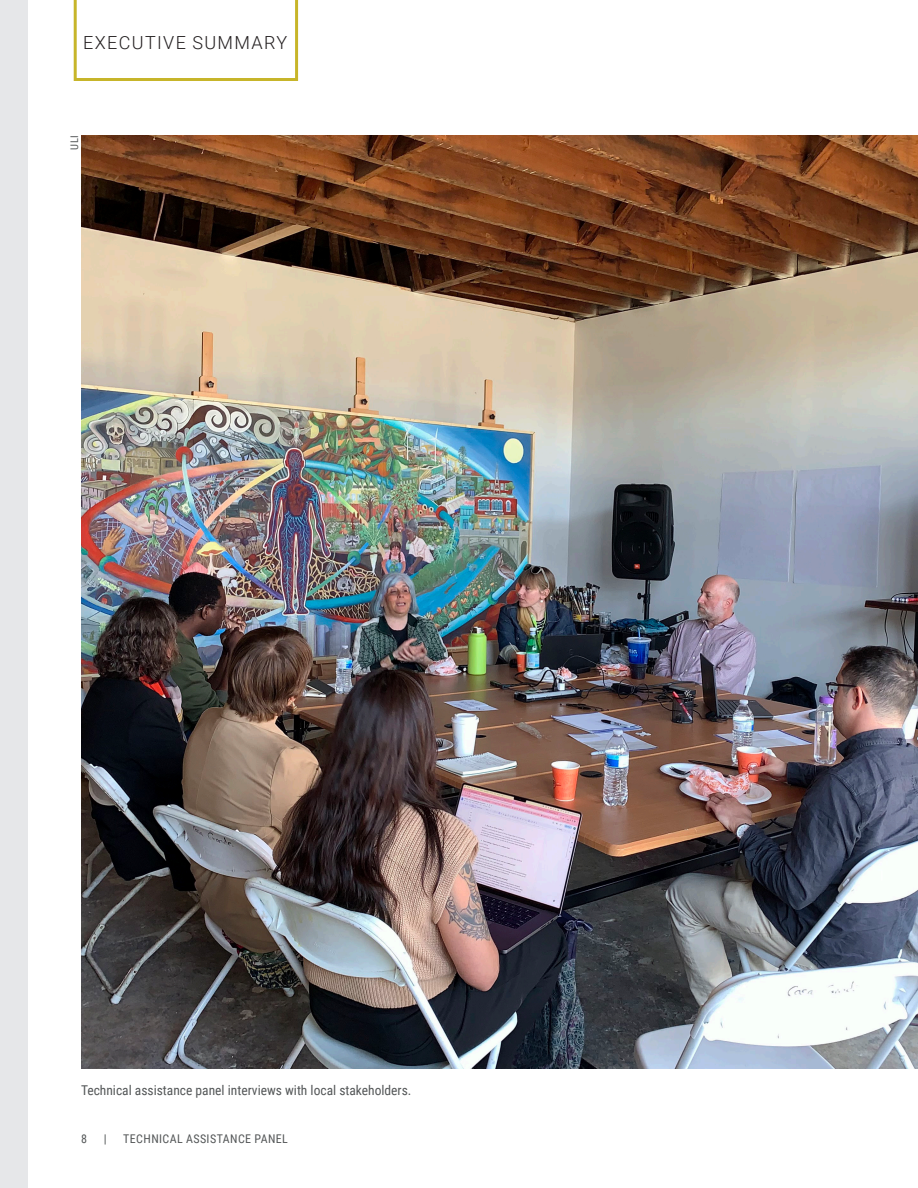
<style>
.page{position:relative;width:918px;height:1188px;background:#fff}
.page>*{position:absolute;margin:0;border:0;box-sizing:border-box;transform-origin:0 0}
.BODY_TXT{font:300 18px "Roboto";letter-spacing:.075em;color:#231f20}
.t1{font:13.5px "Roboto Condensed";color:#545758}
.t2{font:12px "Roboto Condensed";letter-spacing:.035em;color:#545758}
.t3{font:10.5px "Roboto Condensed";color:#545758}
</style>
<div class="page">
<div style="left:0;top:0;width:28px;height:1188px;background:#e6e7e9"></div>
<svg style="left:74px;top:0;width:224px;height:81px"></svg>
<img style="left:81px;top:135px;width:837px;height:934px">
<p class="BODY_TXT" style="left:83px;top:30px;width:206px">EXECUTIVE SUMMARY</p>
<p class="t3" style="left:67px;top:150px;width:16px;rotate:-90deg">ULI</p>
<p class="t1" style="left:81px;top:1080px;width:332px">Technical assistance panel interviews with local stakeholders.</p>
<p class="t2" style="left:81px;top:1130px;width:7px">8</p>
<p class="t2" style="left:104px;top:1130px;width:4px">|</p>
<p class="t2" style="left:123px;top:1130px;width:166px">TECHNICAL ASSISTANCE PANEL</p>
</div>
